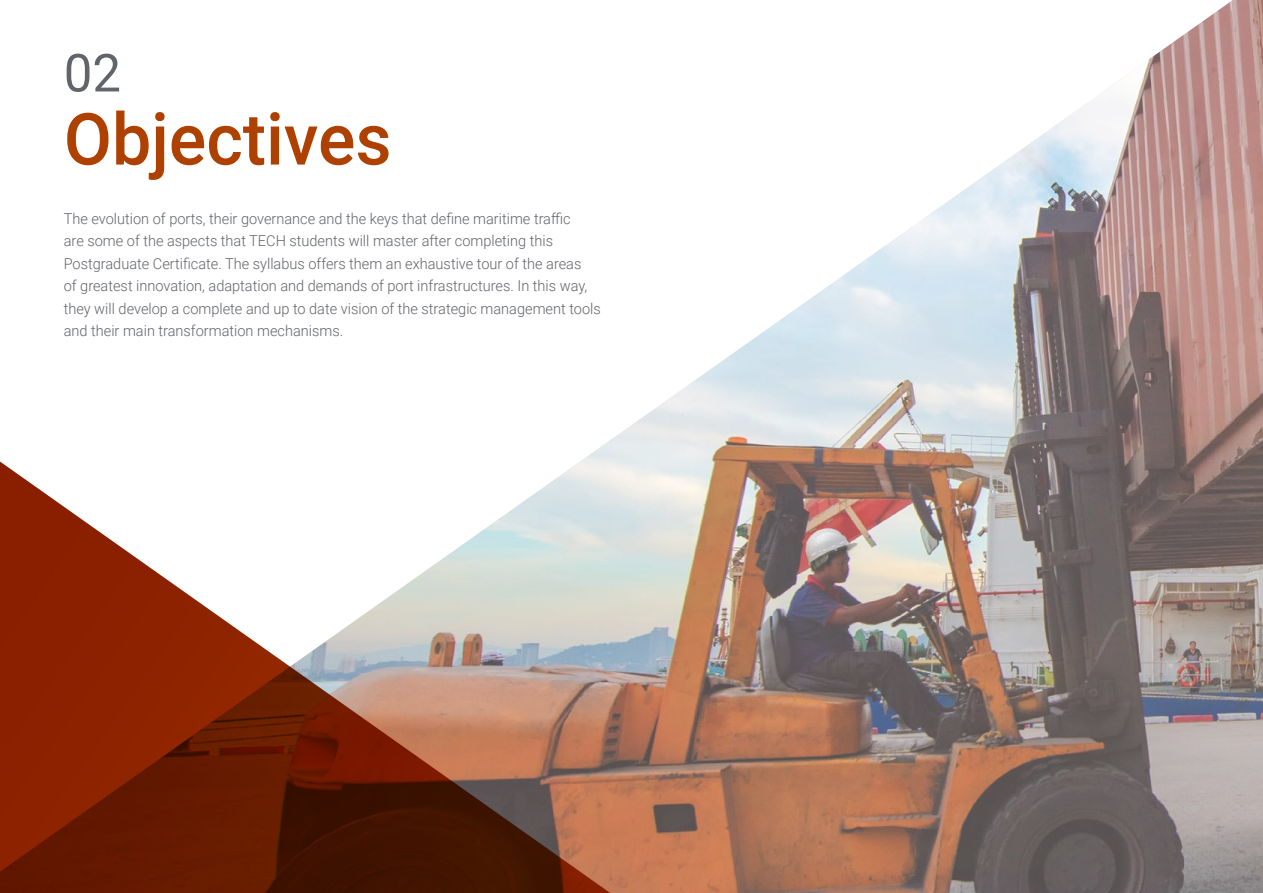
<style>
.page{position:relative;width:1263px;height:893px;background:#fff}
.page>*{position:absolute;margin:0;border:0;box-sizing:border-box;transform-origin:0 0}
.t1{font:500 72px "Roboto";color:#ae4000}
.t2{font:52.5px "Roboto";color:#61646a}
.t3{font:300 15px/22.5px "Roboto";color:#61646a}
</style>
<div class="page">
<img style="left:602px;top:0;width:661px;height:893px">
<svg style="left:0;top:446px;width:640px;height:447px"></svg>
<h2 class="t2" style="left:64px;top:36px;width:59px">02</h2>
<h1 class="t1" style="left:64px;top:89px;width:329px">Objectives</h1>
<p class="t3" style="left:64px;top:207px;width:538px">The evolution of ports, their governance and the keys that define maritime traffic<br>are some of the aspects that TECH students will master after completing this Postgraduate Certificate. The syllabus offers them an exhaustive tour of the areas<br>of greatest innovation, adaptation and demands of port infrastructures. In this way, they will develop a complete and up to date vision of the strategic management tools and their main transformation mechanisms.</p>
</div>
